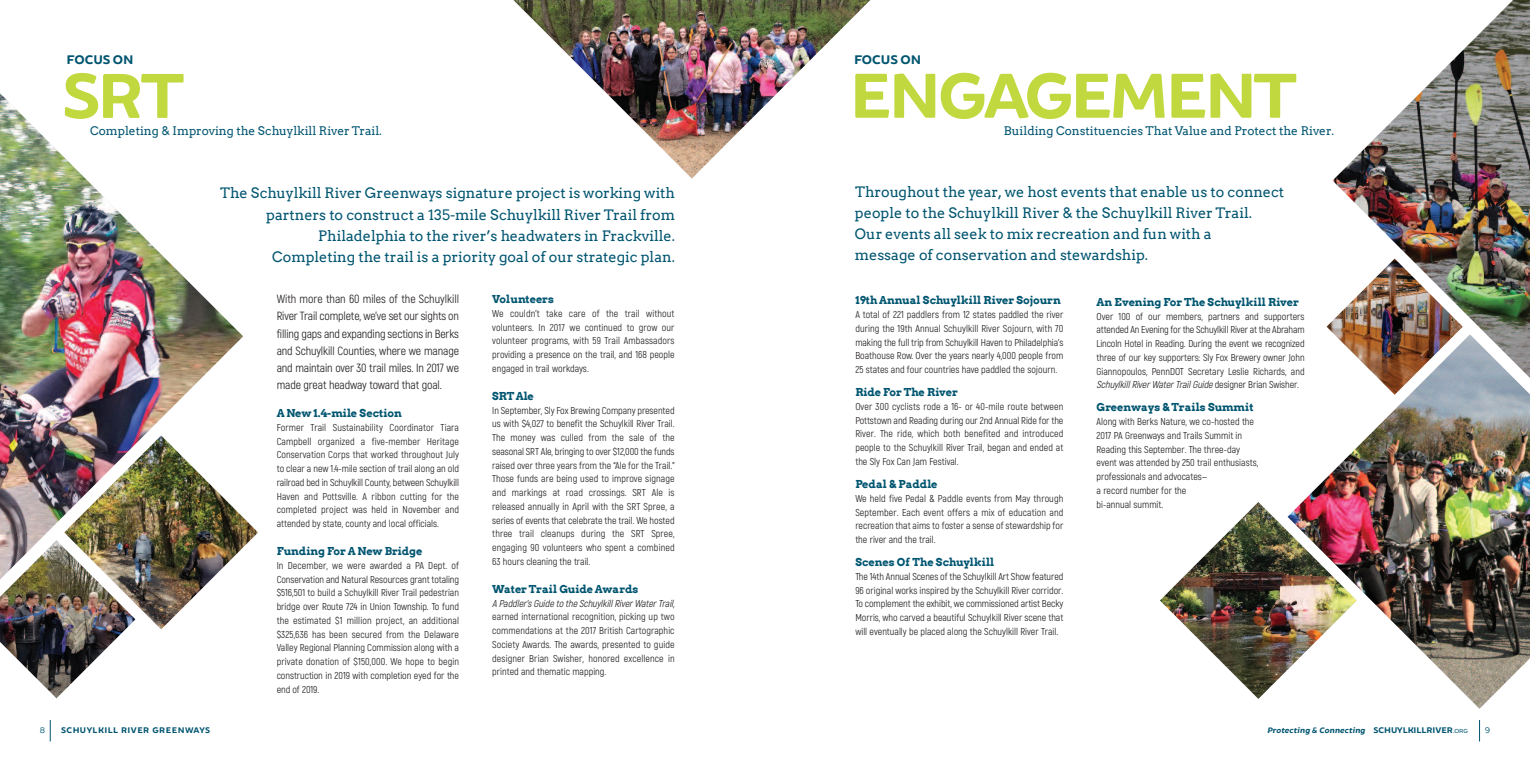
<style>
.page{position:relative;width:1530px;height:765px;background:#fff}
.page>*{position:absolute;margin:0;border:0;box-sizing:border-box;transform-origin:0 0}
.t1{font:700 67.62px "Brocha";letter-spacing:-.05em;color:#c2d83f}
.t2{font:14.38px/21.2px "Arvo";color:#015570}
.t3{font:700 13.38px "Brocha";color:#015570}
.t4{font:11.88px/17.2px "Akrobat";letter-spacing:-.01em;color:#231f20;text-align:justify}
.t5{font:11.88px "Arvo";color:#015570}
.t6{font:700 11px "Arvo";color:#015570}
.t7{font:10px/13.8px "Akrobat";color:#231f20;text-align:justify}
.t8{font:italic 10px "Akrobat";color:#231f20}
.t9{font:700 8.75px "Brocha";letter-spacing:.05em;color:#015570}
.t10{font:8.75px "Brocha";color:#015570}
.t11{font:italic 700 8.5px "Brocha";letter-spacing:.025em;color:#015570}
.s1{font-style:italic}
.s2{font-style:normal;font-size:8.75px}
.s3{font-weight:400;font-style:normal;font-size:6.25px}
</style>
<div class="page">
<img style="left:1302px;top:400px;width:228px;height:309px">
<svg style="left:1479px;top:720px;width:1px;height:21px"></svg>
<svg style="left:50px;top:720px;width:1px;height:21px"></svg>
<img style="left:0;top:93px;width:243px;height:343px">
<img style="left:1160px;top:502px;width:197px;height:197px">
<img style="left:513px;top:0;width:357px;height:178px">
<img style="left:0;top:436px;width:258px;height:194px">
<img style="left:0;top:540px;width:135px;height:158px">
<svg style="left:1378px;top:378px;width:152px;height:22px"></svg>
<img style="left:1333px;top:0;width:197px;height:378px">
<h3 class="t3" style="left:67px;top:52px;width:69px">FOCUS ON</h3>
<h1 class="t1" style="left:62px;top:55px;width:123px">SRT</h1>
<p class="t5" style="left:90px;top:123px;width:293px">completing &amp; Improving the Schuylkill River trail.</p>
<p class="t2" style="left:220px;top:183px;width:456px;text-align:right">the Schuylkill River Greenways signature project is working with partners to construct a 135-mile Schuylkill River trail from Philadelphia to the river’s headwaters in Frackville.<br>completing the trail is a priority goal of our strategic plan.</p>
<p class="t10" style="left:40px;top:725px;width:7px">8</p>
<p class="t9" style="left:61px;top:725px;width:151px">SCHUYLKILL RIVER GREENWAYS</p>
<p class="t4" style="left:277px;top:291px;width:184px">With more than 60 miles of the Schuylkill River Trail complete, we’ve set our sights on filling gaps and expanding sections in Berks and Schuylkill Counties, where we manage and maintain over 30 trail miles. In 2017 we made great headway toward that goal.</p>
<p class="t6" style="left:277px;top:407px;width:127px">a new 1.4-mile Section</p>
<p class="t7" style="left:277px;top:421px;width:184px">Former Trail Sustainability Coordinator Tiara Campbell organized a five-member Heritage Conservation Corps that worked throughout July to clear a new 1.4-mile section of trail along an old railroad bed in Schuylkill County, between Schuylkill Haven and Pottsville. A ribbon cutting for the completed project was held in November and attended by state, county and local officials.</p>
<p class="t6" style="left:277px;top:545px;width:147px">funding for a new Bridge</p>
<p class="t7" style="left:277px;top:559px;width:184px">In December, we were awarded a PA Dept. of Conservation and Natural Resources grant totaling $516,501 to build a Schuylkill River Trail pedestrian bridge over Route 724 in Union Township. To fund the estimated $1 million project, an additional $325,636 has been secured from the Delaware Valley Regional Planning Commission along with a private donation of $150,000. We hope to begin construction in 2019 with completion eyed for the end of 2019.</p>
<p class="t6" style="left:492px;top:293px;width:63px">volunteers</p>
<p class="t7" style="left:492px;top:307px;width:184px">We couldn’t take care of the trail without volunteers. In 2017 we continued to grow our volunteer programs, with 59 Trail Ambassadors providing a presence on the trail, and 168 people engaged in trail workdays.</p>
<p class="t6" style="left:492px;top:389px;width:43px">Srtale</p>
<p class="t7" style="left:492px;top:404px;width:184px">In September, Sly Fox Brewing Company presented us with $4,027 to benefit the Schuylkill River Trail.<br>The money was culled from the sale of the seasonal SRT Ale, bringing to over $12,000 the funds raised over three years from the “Ale for the Trail.” Those funds are being used to improve signage and markings at road crossings. SRT Ale is released annually in April with the SRT Spree, a series of events that celebrate the trail. We hosted three trail cleanups during the SRT Spree, engaging 90 volunteers who spent a combined 63 hours cleaning the trail.</p>
<p class="t6" style="left:492px;top:582px;width:148px">Water trail Guide awards</p>
<p class="t8" style="left:492px;top:599px;width:186px">A Paddler’s Guide to the Schuylkill River Water Trail,</p>
<p class="t7" style="left:492px;top:611px;width:184px">earned international recognition, picking up two commendations at the 2017 British Cartographic Society Awards. The awards, presented to guide designer Brian Swisher, honored excellence in printed and thematic mapping.</p>
<h3 class="t3" style="left:854px;top:52px;width:69px">FOCUS ON</h3>
<h1 class="t1" style="left:849px;top:55px;width:449px">ENGAGEMENT</h1>
<p class="t5" style="left:1004px;top:124px;width:331px">Building constituencies that Value and Protect the River.</p>
<h2 class="t2" style="left:855px;top:181px;width:431px">throughout the year, we host events that enable us to connect people to the Schuylkill River &amp; the Schuylkill River trail.<br>Our events all seek to mix recreation and fun with a<br>message of conservation and stewardship.</h2>
<p class="t6" style="left:855px;top:294px;width:207px">19th annual Schuylkill river Sojourn</p>
<p class="t7" style="left:855px;top:308px;width:210px">A total of 221 paddlers from 12 states paddled the river during the 19th Annual Schuylkill River Sojourn, with 70 making the full trip from Schuylkill Haven to Philadelphia’s Boathouse Row. Over the years nearly 4,000 people from 25 states and four countries have paddled the sojourn.</p>
<p class="t6" style="left:855px;top:386px;width:104px">ride for the river</p>
<p class="t7" style="left:855px;top:400px;width:210px">Over 300 cyclists rode a 16- or 40-mile route between Pottstown and Reading during our 2nd Annual Ride for the River. The ride, which both benefited and introduced people to the Schuylkill River Trail, began and ended at the Sly Fox Can Jam Festival.</p>
<p class="t6" style="left:855px;top:477px;width:84px">Pedal &amp; Paddle</p>
<p class="t7" style="left:855px;top:492px;width:210px">We held five Pedal &amp; Paddle events from May through September. Each event offers a mix of education and recreation that aims to foster a sense of stewardship for the river and the trail.</p>
<p class="t6" style="left:855px;top:556px;width:141px">Scenes Of the Schuylkill</p>
<p class="t7" style="left:855px;top:570px;width:210px">The 14th Annual Scenes of the Schuylkill Art Show featured 96 original works inspired by the Schuylkill River corridor.<br>To complement the exhibit, we commissioned artist Becky Morris, who carved a beautiful Schuylkill River scene that will eventually be placed along the Schuylkill River Trail.</p>
<p class="t6" style="left:1097px;top:295px;width:204px">an evening forthe Schuylkill river</p>
<p class="t7" style="left:1097px;top:310px;width:210px">Over 100 of our members, partners and supporters attended An Evening for the Schuylkill River at the Abraham Lincoln Hotel in Reading. During the event we recognized three of our key supporters: Sly Fox Brewery owner John Giannopoulos, PennDOT Secretary Leslie Richards, and <span class="s1">SchuylkillRiverWaterTrailGuide</span>designer Brian Swisher.</p>
<p class="t6" style="left:1097px;top:401px;width:159px">Greenways &amp; trails Summit</p>
<p class="t7" style="left:1097px;top:416px;width:163px;text-align:left">Along with Berks Nature, we co-hosted the 2017 PA Greenways and Trails Summit in Reading this September. The three-day event was attended by 250 trail enthusiasts, professionals and advocates—<br>a record number for the<br>bi-annual summit.</p>
<p class="t11" style="left:1267px;top:726px;width:203px">Protecting &amp; Connecting <span class="s2">SCHUYLKILLRIVER</span><span class="s3">.ORG</span></p>
<p class="t10" style="left:1485px;top:725px;width:7px">9</p>
</div>
